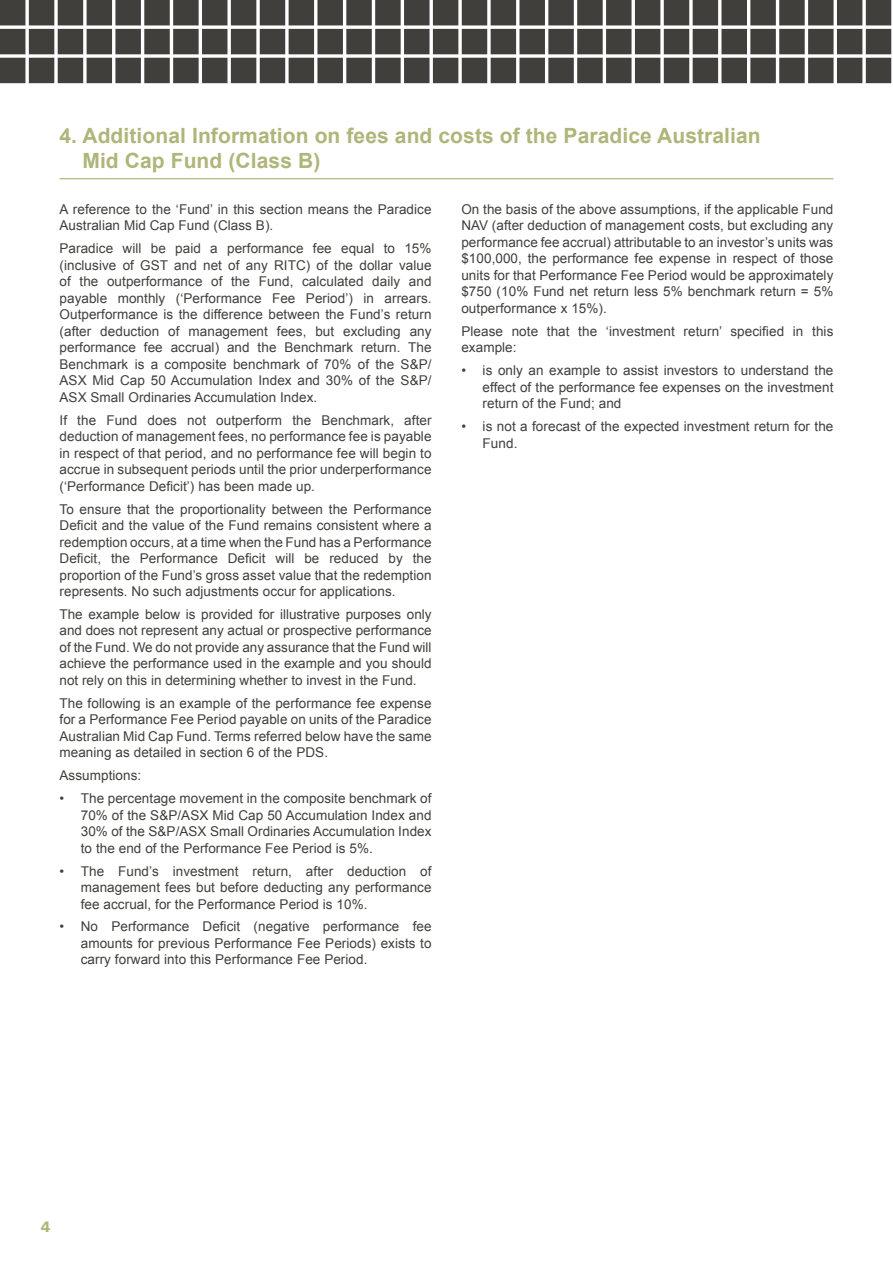
<style>
.page{position:relative;width:893px;height:1263px;background:#fff}
.page>*{position:absolute;margin:0;border:0;box-sizing:border-box;transform-origin:0 0}
.t1{font:700 21px/25.5px "Arial";letter-spacing:.005em;color:#b0b579}
.t2{font:900 15px "Frutiger";color:#b0b579}
.t3{font:13.5px/16.5px "Arial";letter-spacing:.005em;color:#403f3b;text-align:justify}
</style>
<div class="page">
<hr style="left:60px;top:178px;width:773px;height:1px;background:#b0b579">
<svg style="left:0;top:0;width:891px;height:83px;fill:#403f3b"></svg>
<h1 class="t1" style="left:82px;top:123px;width:680px;text-indent:-23px">4. Additional Information on fees and costs of the Paradice Australian<br>Mid Cap Fund (Class B)</h1>
<p class="t3" style="left:60px;top:201px;width:374px">A reference to the ‘Fund’ in this section means the Paradice<br>Australian Mid Cap Fund (Class B).</p>
<p class="t3" style="left:60px;top:240px;width:374px">Paradice will be paid a performance fee equal to 15% (inclusive of GST and net of any RITC) of the dollar value of the outperformance of the Fund, calculated daily and payable monthly (‘Performance Fee Period’) in arrears.<br>Outperformance is the difference between the Fund’s return (after deduction of management fees, but excluding any performance fee accrual) and the Benchmark return. The Benchmark is a composite benchmark of 70% of the S&amp;P/ ASX Mid Cap 50 Accumulation Index and 30% of the S&amp;P/ ASX Small Ordinaries Accumulation Index.</p>
<p class="t3" style="left:60px;top:412px;width:374px">If the Fund does not outperform the Benchmark, after deduction of management fees, no performance fee is payable in respect of that period, and no performance fee will begin to accrue in subsequent periods until the prior underperformance (‘Performance Deficit’) has been made up.</p>
<p class="t3" style="left:60px;top:501px;width:374px">To ensure that the proportionality between the Performance Deficit and the value of the Fund remains consistent where a redemption occurs, at a time when the Fund has a Performance Deficit, the Performance Deficit will be reduced by the proportion of the Fund’s gross asset value that the redemption represents. No such adjustments occur for applications.</p>
<p class="t3" style="left:60px;top:606px;width:374px">The example below is provided for illustrative purposes only and does not represent any actual or prospective performance of the Fund. We do not provide any assurance that the Fund will achieve the performance used in the example and you should not rely on this in determining whether to invest in the Fund.</p>
<p class="t3" style="left:60px;top:695px;width:374px">The following is an example of the performance fee expense for a Performance Fee Period payable on units of the Paradice Australian Mid Cap Fund. Terms referred below have the same meaning as detailed in section 6 of the PDS.</p>
<p class="t3" style="left:60px;top:767px;width:83px">Assumptions:</p>
<p class="t3" style="left:81px;top:790px;width:352px;text-indent:-21px">• The percentage movement in the composite benchmark of 70% of the S&amp;P/ASX Mid Cap 50 Accumulation Index and 30% of the S&amp;P/ASX Small Ordinaries Accumulation Index to the end of the Performance Fee Period is 5%.</p>
<p class="t3" style="left:81px;top:863px;width:352px;text-indent:-21px">• The Fund’s investment return, after deduction of management fees but before deducting any performance fee accrual, for the Performance Period is 10%.</p>
<p class="t3" style="left:81px;top:918px;width:352px;text-indent:-21px">• No Performance Deficit (negative performance fee amounts for previous Performance Fee Periods) exists to carry forward into this Performance Fee Period.</p>
<p class="t3" style="left:461px;top:201px;width:374px">On the basis of the above assumptions, if the applicable Fund NAV (after deduction of management costs, but excluding any performance fee accrual) attributable to an investor’s units was $100,000, the performance fee expense in respect of those units for that Performance Fee Period would be approximately $750 (10% Fund net return less 5% benchmark return = 5% outperformance x 15%).</p>
<p class="t3" style="left:461px;top:323px;width:374px">Please note that the ‘investment return’ specified in this example:</p>
<p class="t3" style="left:483px;top:362px;width:352px;text-indent:-21px">• is only an example to assist investors to understand the effect of the performance fee expenses on the investment return of the Fund; and</p>
<p class="t3" style="left:483px;top:418px;width:352px;text-indent:-21px">• is not a forecast of the expected investment return for the<br>Fund.</p>
<p class="t2" style="left:41px;top:1218px;width:11px">4</p>
</div>
